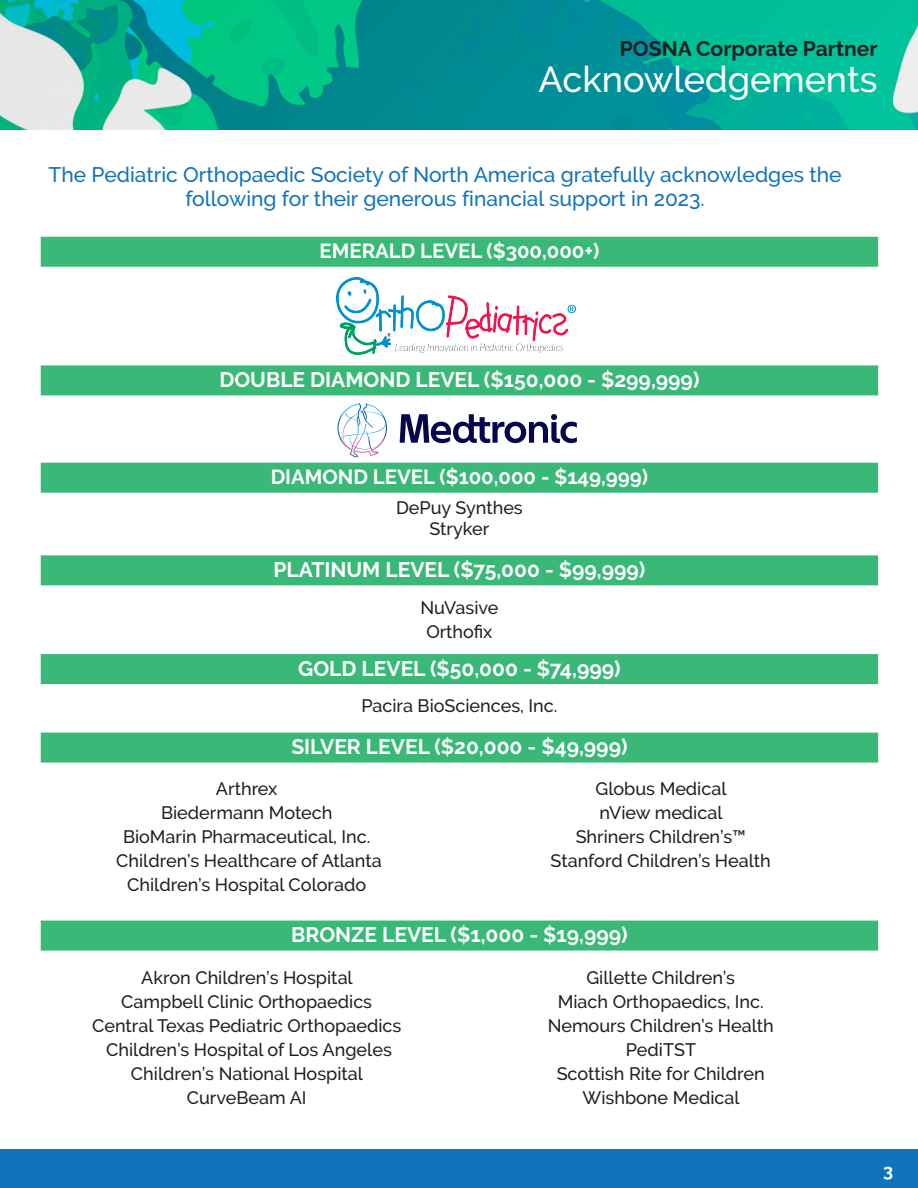
<style>
.page{position:relative;width:918px;height:1188px;background:#fff}
.page>*{position:absolute;margin:0;border:0;box-sizing:border-box;transform-origin:0 0}
.t1{font:500 36px "Raleway";color:#fff}
.green_bars_new{font:700 21px "Raleway";color:#fff}
.t2{font:500 21px/24px "Raleway";color:#1074bc;text-align:center}
.t3{font:700 21px "Raleway";color:#231f20}
.green_bars_new-2{font:700 20.4px "Raleway";color:#fff}
.Authors_city_italic{font:500 18px "Raleway";color:#231f20}
.Body_Univers_light{font:500 18px "Raleway";color:#231f20}
.t4{font:700 18px "Raleway";color:#fff}
</style>
<div class="page">
<div style="left:0;top:1149px;width:918px;height:39px;background:#1074bc"></div>
<img style="left:0;top:0;width:918px;height:130px">
<div style="left:41px;top:237px;width:837px;height:30px;background:#39b877"></div>
<div style="left:41px;top:365px;width:837px;height:30px;background:#39b877"></div>
<div style="left:41px;top:463px;width:837px;height:30px;background:#39b877"></div>
<div style="left:41px;top:555px;width:837px;height:30px;background:#39b877"></div>
<div style="left:41px;top:654px;width:837px;height:30px;background:#39b877"></div>
<div style="left:41px;top:733px;width:837px;height:30px;background:#39b877"></div>
<div style="left:41px;top:921px;width:837px;height:30px;background:#39b877"></div>
<img style="left:336px;top:277px;width:239px;height:77px">
<svg style="left:338px;top:403px;width:49px;height:54px"></svg>
<svg style="left:400px;top:414px;width:177px;height:29px"></svg>
<p class="t3" style="left:620px;top:37px;width:259px">POSNA Corporate Partner</p>
<p class="t1" style="left:539px;top:59px;width:340px">Acknowledgements</p>
<p class="t2" style="left:49px;top:163px;width:795px">The Pediatric Orthopaedic Society of North America gratefully acknowledges the following for their generous financial support in 2023.</p>
<p class="green_bars_new-2" style="left:320px;top:240px;width:281px">EMERALD LEVEL ($300,000+)</p>
<p class="green_bars_new" style="left:219px;top:368px;width:482px">DOUBLE DIAMOND LEVEL ($150,000 - $299,999)</p>
<p class="green_bars_new-2" style="left:271px;top:465px;width:379px">DIAMOND LEVEL ($100,000 - $149,999)</p>
<p class="Body_Univers_light" style="left:396px;top:498px;width:128px">DePuy Synthes</p>
<p class="Body_Univers_light" style="left:430px;top:519px;width:61px">Stryker</p>
<p class="green_bars_new" style="left:274px;top:558px;width:373px">PLATINUM LEVEL ($75,000 - $99,999)</p>
<p class="Authors_city_italic" style="left:420px;top:598px;width:80px">NuVasive</p>
<p class="Authors_city_italic" style="left:426px;top:622px;width:68px">Orthofix</p>
<p class="green_bars_new" style="left:298px;top:656px;width:324px">GOLD LEVEL ($50,000 - $74,999)</p>
<p class="Authors_city_italic" style="left:361px;top:695px;width:198px">Pacira BioSciences, Inc.</p>
<p class="green_bars_new" style="left:291px;top:735px;width:338px">SILVER LEVEL ($20,000 - $49,999)</p>
<p class="Authors_city_italic" style="left:216px;top:778px;width:63px">Arthrex</p>
<p class="Authors_city_italic" style="left:161px;top:802px;width:173px">Biedermann Motech</p>
<p class="Authors_city_italic" style="left:123px;top:826px;width:249px">BioMarin Pharmaceutical, Inc.</p>
<p class="Authors_city_italic" style="left:116px;top:850px;width:267px">Children’s Healthcare of Atlanta</p>
<p class="Authors_city_italic" style="left:127px;top:874px;width:240px">Children’s Hospital Colorado</p>
<p class="Authors_city_italic" style="left:596px;top:778px;width:133px">Globus Medical</p>
<p class="Authors_city_italic" style="left:600px;top:802px;width:125px">nView medical</p>
<p class="Authors_city_italic" style="left:576px;top:826px;width:172px">Shriners Children’s™</p>
<p class="Authors_city_italic" style="left:551px;top:850px;width:222px">Stanford Children’s Health</p>
<p class="green_bars_new" style="left:291px;top:923px;width:338px">BRONZE LEVEL ($1,000 - $19,999)</p>
<p class="Authors_city_italic" style="left:141px;top:967px;width:213px">Akron Children’s Hospital</p>
<p class="Authors_city_italic" style="left:121px;top:991px;width:252px">Campbell Clinic Orthopaedics</p>
<p class="Authors_city_italic" style="left:92px;top:1015px;width:311px">Central Texas Pediatric Orthopaedics</p>
<p class="Authors_city_italic" style="left:106px;top:1039px;width:287px">Children’s Hospital of Los Angeles</p>
<p class="Authors_city_italic" style="left:131px;top:1063px;width:234px">Children’s National Hospital</p>
<p class="Authors_city_italic" style="left:187px;top:1087px;width:121px">CurveBeam AI</p>
<p class="Authors_city_italic" style="left:586px;top:967px;width:150px">Gillette Children’s</p>
<p class="Authors_city_italic" style="left:558px;top:991px;width:208px">Miach Orthopaedics, Inc.</p>
<p class="Authors_city_italic" style="left:548px;top:1015px;width:228px">Nemours Children’s Health</p>
<p class="Authors_city_italic" style="left:626px;top:1039px;width:72px">PediTST</p>
<p class="Authors_city_italic" style="left:557px;top:1063px;width:210px">Scottish Rite for Children</p>
<p class="Authors_city_italic" style="left:582px;top:1087px;width:159px">Wishbone Medical</p>
<p class="t4" style="left:883px;top:1160px;width:12px">3</p>
</div>
